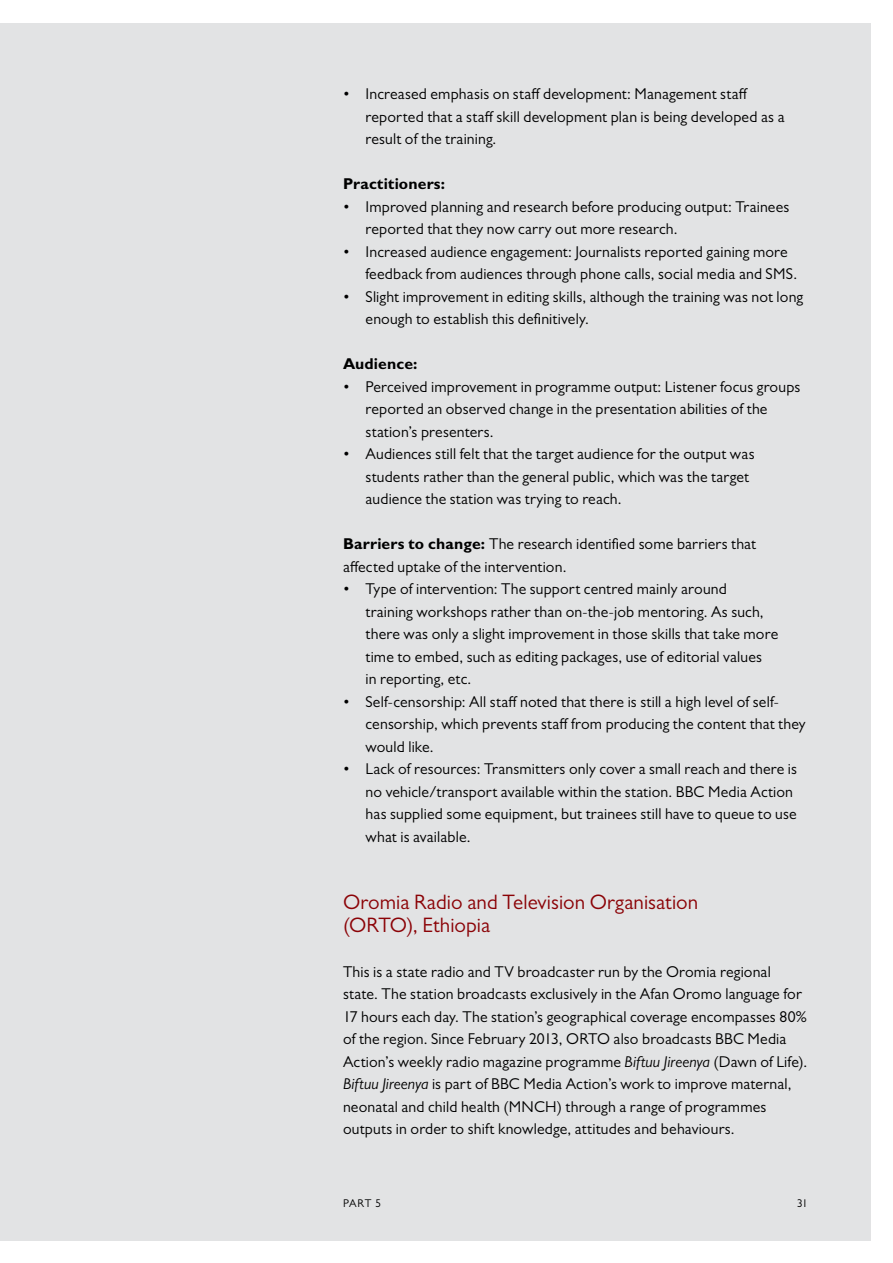
<style>
.page{position:relative;width:893px;height:1263px;background:#fff}
.page>*{position:absolute;margin:0;border:0;box-sizing:border-box;transform-origin:0 0}
.t1{font:21px/22.5px "Gill Sans MT Pro";color:#8b0307}
.t2{font:15.75px/22.5px "Gill Sans MT Pro";letter-spacing:.01em;color:#000}
.t3{font:700 15.75px "Gill Sans MT Pro";letter-spacing:.005em;color:#000}
.t4{font:11.25px "Gill Sans MT Pro";color:#000}
.s1{font-weight:700}
.s2{font-style:italic}
</style>
<div class="page">
<div style="left:0;top:23px;width:870px;height:1217px;background:#e2e3e4"></div>
<p class="t2" style="left:365px;top:82px;width:421px;text-indent:-23px">• Increased emphasis on staff development: Management staff reported that a staff skill development plan is being developed as a result of the training.</p>
<p class="t3" style="left:343px;top:174px;width:104px">Practitioners:</p>
<p class="t2" style="left:365px;top:195px;width:425px;text-indent:-23px">• Improved planning and research before producing output: Trainees reported that they now carry out more research.</p>
<p class="t2" style="left:365px;top:240px;width:433px;text-indent:-23px">• Increased audience engagement: Journalists reported gaining more feedback from audiences through phone calls, social media and SMS.</p>
<p class="t2" style="left:365px;top:285px;width:439px;text-indent:-23px">• Slight improvement in editing skills, although the training was not long enough to establish this definitively.</p>
<p class="t3" style="left:343px;top:354px;width:76px">Audience:</p>
<p class="t2" style="left:365px;top:375px;width:436px;text-indent:-23px">• Perceived improvement in programme output: Listener focus groups reported an observed change in the presentation abilities of the station’s presenters.</p>
<p class="t2" style="left:365px;top:442px;width:391px;text-indent:-23px">• Audiences still felt that the target audience for the output was students rather than the general public, which was the target audience the station was trying to reach.</p>
<p class="t2" style="left:343px;top:532px;width:415px"><span class="s1">Barriers to change:</span> The research identified some barriers that affected uptake of the intervention.</p>
<p class="t2" style="left:365px;top:577px;width:414px;text-indent:-23px">• Type of intervention: The support centred mainly around training workshops rather than on-the-job mentoring. As such, there was only a slight improvement in those skills that take more time to embed, such as editing packages, use of editorial values<br>in reporting, etc.</p>
<p class="t2" style="left:365px;top:690px;width:442px;text-indent:-23px">• Self-censorship: All staff noted that there is still a high level of self&shy;censorship, which prevents staff from producing the content that they would like.</p>
<p class="t2" style="left:365px;top:757px;width:433px;text-indent:-23px">• Lack of resources: Transmitters only cover a small reach and there is no vehicle/transport available within the station. BBC Media Action has supplied some equipment, but trainees still have to queue to use what is available.</p>
<h1 class="t1" style="left:343px;top:891px;width:357px">Oromia Radio and Television Organisation (ORTO), Ethiopia</h1>
<p class="t2" style="left:343px;top:960px;width:466px">This is a state radio and TV broadcaster run by the Oromia regional state. The station broadcasts exclusively in the Afan Oromo language for 17 hours each day. The station’s geographical coverage encompasses 80% of the region. Since February 2013, ORTO also broadcasts BBC Media Action’s weekly radio magazine programme <span class="s2">Biftuu Jireenya</span> (Dawn of Life).<br><span class="s2">Biftuu Jireenya</span> is part of BBC Media Action’s work to improve maternal, neonatal and child health (MNCH) through a range of programmes outputs in order to shift knowledge, attitudes and behaviours.</p>
<p class="t4" style="left:343px;top:1196px;width:15px">Part</p>
<p class="t4" style="left:375px;top:1196px;width:7px">5</p>
<p class="t4" style="left:797px;top:1196px;width:12px">31</p>
</div>
